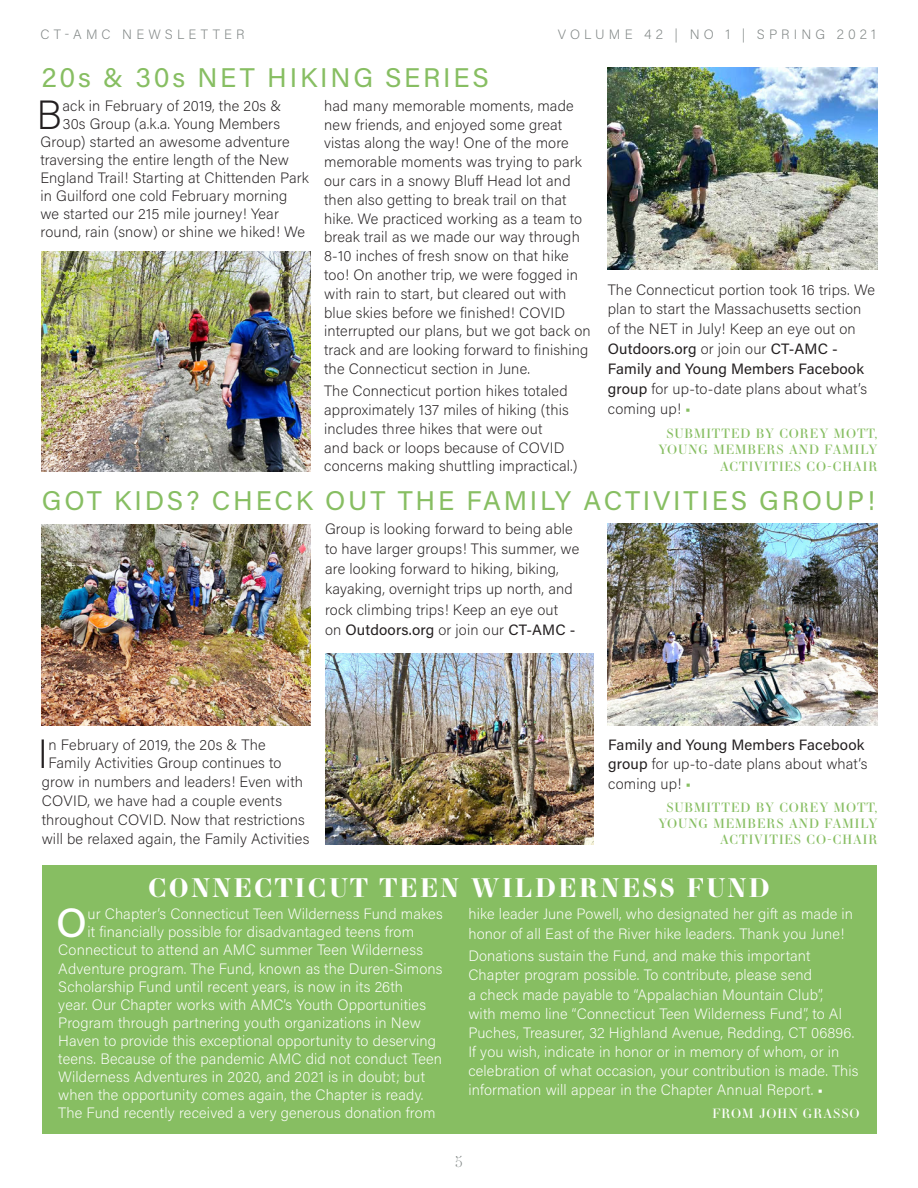
<style>
.page{position:relative;width:918px;height:1188px;background:#fff}
.page>*{position:absolute;margin:0;border:0;box-sizing:border-box;transform-origin:0 0}
.Body_Text_-_Left_Jus{font:500 40.95px "Acumin Pro";color:#fff}
.Body_Text_-_Left_Jus-2{font:200 40.65px "Acumin Pro";color:#231f20}
.Story_Headline_-_Lef{font:27px "Acumin Pro";letter-spacing:.105em;color:#87be62}
.Subheading_-_Left_Al{font:700 25.5px "Essonnes Display";letter-spacing:.1em;color:#fff}
.Body_Text_-_Left_Jus-3{font:200 15px/18.8px "Acumin Pro";letter-spacing:.01em;color:#231f20}
.Body_Text_-_Left_Jus-4{font:200 15px/19.2px "Acumin Pro";letter-spacing:.01em;color:#fff}
.t1{font:300 15px "Essonnes Display";color:#7e8483}
.t2{font:200 13.5px "Acumin Pro";letter-spacing:.3em;color:#7e8483}
.AUTHOR{font:12.75px/17px "Essonnes Display";letter-spacing:.075em;color:#87be62;text-align:right}
.AUTHOR-2{font:12.75px "Essonnes Display";letter-spacing:.075em;color:#fff}
.s1{font-weight:400}
.s2{color:#87be62}
</style>
<div class="page">
<div style="left:42px;top:866px;width:834px;height:268px;background:#87be62"></div>
<img style="left:42px;top:251px;width:268px;height:220px">
<img style="left:607px;top:68px;width:271px;height:202px">
<img style="left:42px;top:524px;width:268px;height:202px">
<img style="left:325px;top:654px;width:269px;height:190px">
<img style="left:607px;top:523px;width:271px;height:203px">
<p class="t2" style="left:40px;top:25px;width:205px">CT-AMC NEWSLETTER</p>
<p class="t2" style="left:558px;top:25px;width:320px">VOLUME 42 | NO 1 | SPRING 2021</p>
<p class="Story_Headline_-_Lef" style="left:42px;top:59px;width:449px">20s &amp; 30s NET HIKING SERIES</p>
<p class="Body_Text_-_Left_Jus-2" style="left:37px;top:87px;width:27px">B</p>
<p class="Body_Text_-_Left_Jus-3" style="left:62px;top:96px;width:220px">ack in February of 2019, the 20s &amp;</p>
<p class="Body_Text_-_Left_Jus-3" style="left:62px;top:114px;width:219px">30s Group (a.k.a. Young Members</p>
<p class="Body_Text_-_Left_Jus-3" style="left:40px;top:132px;width:251px">Group) started an awesome adventure</p>
<p class="Body_Text_-_Left_Jus-3" style="left:40px;top:150px;width:250px">traversing the entire length of the New</p>
<p class="Body_Text_-_Left_Jus-3" style="left:40px;top:168px;width:270px">England Trail! Starting at Chittenden Park</p>
<p class="Body_Text_-_Left_Jus-3" style="left:40px;top:186px;width:248px">in Guilford one cold February morning</p>
<p class="Body_Text_-_Left_Jus-3" style="left:40px;top:204px;width:240px">we started our 215 mile journey! Year</p>
<p class="Body_Text_-_Left_Jus-3" style="left:40px;top:222px;width:266px">round, rain (snow) or shine we hiked! We</p>
<p class="Body_Text_-_Left_Jus-3" style="left:324px;top:96px;width:268px">had many memorable moments, made new friends, and enjoyed some great vistas along the way! One of the more memorable moments was trying to park our cars in a snowy Bluff Head lot and then also getting to break trail on that hike. We practiced working as a team to break trail as we made our way through 8-10 inches of fresh snow on that hike too! On another trip, we were fogged in with rain to start, but cleared out with blue skies before we finished! COVID interrupted our plans, but we got back on track and are looking forward to finishing the Connecticut section in June.</p>
<p class="Body_Text_-_Left_Jus-3" style="left:324px;top:381px;width:255px">The Connecticut portion hikes totaled approximately 137 miles of hiking (this includes three hikes that were out<br>and back or loops because of COVID concerns making shuttling impractical.)</p>
<p class="Body_Text_-_Left_Jus-3" style="left:608px;top:279px;width:269px;line-height:20px">The Connecticut portion took 16 trips. We plan to start the Massachusetts section of the NET in July! Keep an eye out on <span class="s1">Outdoors.org</span> or join our <span class="s1">CT-AMC - Family and Young Members Facebook group</span> for up-to-date plans about what’s coming up! <span class="s2">■</span></p>
<p class="AUTHOR" style="left:658px;top:424px;width:221px">SUBMITTED BY COREY MOTT,<br>YOUNG MEMBERS AND FAMILY<br>ACTIVITIES CO-CHAIR</p>
<p class="Story_Headline_-_Lef" style="left:42px;top:481px;width:835px">GOT KIDS? CHECK OUT THE FAMILY ACTIVITIES GROUP!</p>
<p class="Body_Text_-_Left_Jus-3" style="left:325px;top:518px;width:256px;line-height:20.1px">Group is looking forward to being able to have larger groups! This summer, we are looking forward to hiking, biking, kayaking, overnight trips up north, and rock climbing trips! Keep an eye out<br>on <span class="s1">Outdoors.org</span> or join our <span class="s1">CT-AMC -</span></p>
<p class="Body_Text_-_Left_Jus-2" style="left:38px;top:726px;width:12px">I</p>
<p class="Body_Text_-_Left_Jus-3" style="left:48px;top:735px;width:219px">n February of 2019, the 20s &amp; The</p>
<p class="Body_Text_-_Left_Jus-3" style="left:48px;top:753px;width:235px">Family Activities Group continues to</p>
<p class="Body_Text_-_Left_Jus-3" style="left:42px;top:772px;width:263px">grow in numbers and leaders! Even with</p>
<p class="Body_Text_-_Left_Jus-3" style="left:42px;top:791px;width:242px">COVID, we have had a couple events</p>
<p class="Body_Text_-_Left_Jus-3" style="left:42px;top:810px;width:265px">throughout COVID. Now that restrictions</p>
<p class="Body_Text_-_Left_Jus-3" style="left:42px;top:829px;width:269px">will be relaxed again, the Family Activities</p>
<p class="Body_Text_-_Left_Jus-3" style="left:608px;top:735px;width:261px;line-height:19.2px"><span class="s1">Family and Young Members Facebook group</span> for up-to-date plans about what’s coming up! <span class="s2">■</span></p>
<p class="AUTHOR" style="left:658px;top:799px;width:221px;line-height:16.2px">SUBMITTED BY COREY MOTT,<br>YOUNG MEMBERS AND FAMILY<br>ACTIVITIES CO-CHAIR</p>
<p class="Subheading_-_Left_Al" style="left:148px;top:870px;width:623px">CONNECTICUT TEEN WILDERNESS FUND</p>
<p class="Body_Text_-_Left_Jus" style="left:56px;top:895px;width:32px">O</p>
<p class="Body_Text_-_Left_Jus-4" style="left:87px;top:904px;width:357px">ur Chapter’s Connecticut Teen Wilderness Fund makes</p>
<p class="Body_Text_-_Left_Jus-4" style="left:87px;top:922px;width:328px">it financially possible for disadvantaged teens from</p>
<p class="Body_Text_-_Left_Jus-4" style="left:58px;top:940px;width:366px">Connecticut to attend an AMC summer Teen Wilderness</p>
<p class="Body_Text_-_Left_Jus-4" style="left:58px;top:958px;width:386px">Adventure program. The Fund, known as the Duren-Simons</p>
<p class="Body_Text_-_Left_Jus-4" style="left:58px;top:976px;width:346px">Scholarship Fund until recent years, is now in its 26th</p>
<p class="Body_Text_-_Left_Jus-4" style="left:58px;top:994px;width:369px">year. Our Chapter works with AMC’s Youth Opportunities</p>
<p class="Body_Text_-_Left_Jus-4" style="left:58px;top:1012px;width:364px">Program through partnering youth organizations in New</p>
<p class="Body_Text_-_Left_Jus-4" style="left:58px;top:1031px;width:379px">Haven to provide this exceptional opportunity to deserving</p>
<p class="Body_Text_-_Left_Jus-4" style="left:58px;top:1049px;width:385px">teens. Because of the pandemic AMC did not conduct Teen</p>
<p class="Body_Text_-_Left_Jus-4" style="left:58px;top:1067px;width:368px">Wilderness Adventures in 2020, and 2021 is in doubt; but</p>
<p class="Body_Text_-_Left_Jus-4" style="left:58px;top:1085px;width:367px">when the opportunity comes again, the Chapter is ready.</p>
<p class="Body_Text_-_Left_Jus-4" style="left:58px;top:1103px;width:379px">The Fund recently received a very generous donation from</p>
<p class="Body_Text_-_Left_Jus-4" style="left:468px;top:904px;width:386px">hike leader June Powell, who designated her gift as made in honor of all East of the River hike leaders. Thank you June!</p>
<p class="Body_Text_-_Left_Jus-4" style="left:468px;top:946px;width:392px">Donations sustain the Fund, and make this important Chapter program possible. To contribute, please send<br>a check made payable to “Appalachian Mountain Club”,<br>with memo line “Connecticut Teen Wilderness Fund”, to Al Puches, Treasurer, 32 Highland Avenue, Redding, CT 06896.<br>If you wish, indicate in honor or in memory of whom, or in celebration of what occasion, your contribution is made. This information will appear in the Chapter Annual Report. ■</p>
<p class="AUTHOR-2" style="left:713px;top:1105px;width:149px">FROM JOHN GRASSO</p>
<p class="t1" style="left:455px;top:1151px;width:9px">5</p>
</div>
